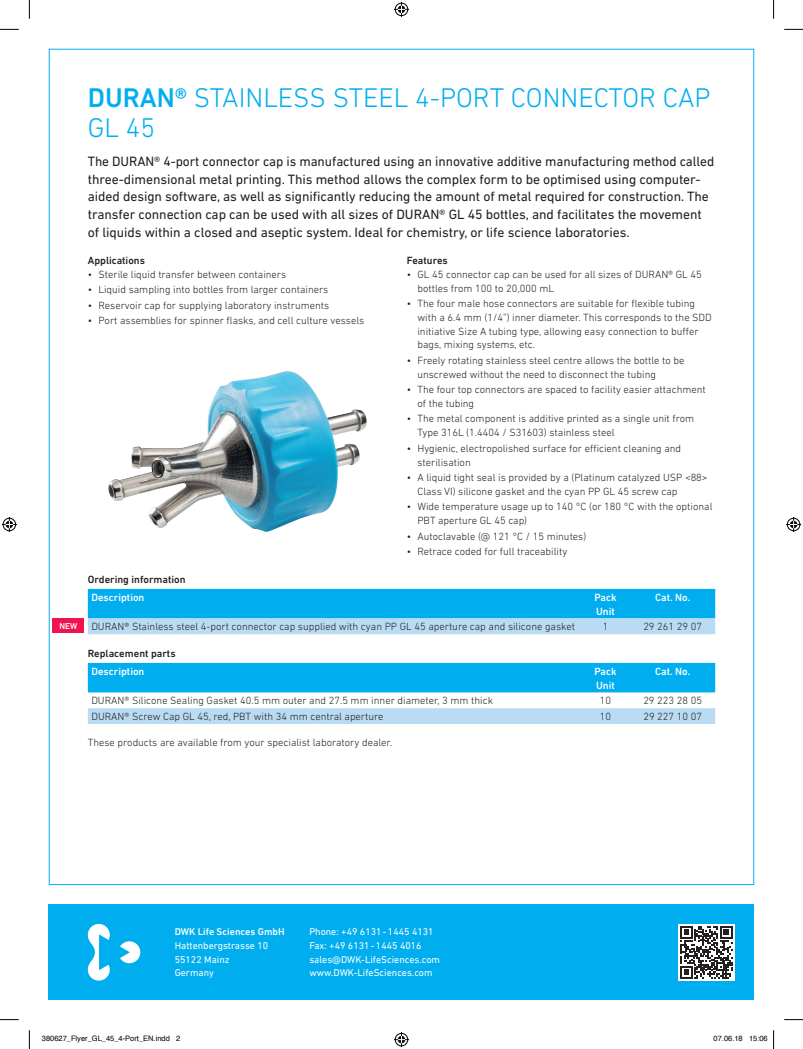
<style>
.page{position:relative;width:803px;height:1049px;background:#fff}
.page>*{position:absolute;margin:0;border:0;box-sizing:border-box;transform-origin:0 0}
.t1{font:300 27.5px/30px "DIN Next LT Pro";color:#00aeef}
.t2{font:13.75px/17.5px "DIN Next LT Pro";letter-spacing:-.005em;color:#231f20}
.t3{font:300 10.62px/13.8px "DIN Next LT Pro";color:#231f20}
.t4{font:500 10.62px "DIN Next LT Pro";color:#231f20}
.t5{font:500 10.62px/13.8px "DIN Next LT Pro";color:#fff}
.t6{font:10px/13.8px "DIN Next LT Pro";color:#fff}
.t7{font:500 10px "DIN Next LT Pro";color:#fff}
.t8{font:500 8.75px "DIN Next LT Pro";color:#fff}
.t9{font:7.5px "Helvetica";color:#000}
.s1{font-weight:500}
</style>
<div class="page">
<div style="left:49px;top:904px;width:705px;height:96px;background:#00aeef"></div>
<svg style="left:88px;top:924px;width:52px;height:56px"></svg>
<svg style="left:88px;top:589px;width:627px;height:45px;background:#41bdf0"></svg>
<div style="left:88px;top:663px;width:627px;height:29px;background:#00aeef"></div>
<div style="left:88px;top:708px;width:627px;height:16px;background:#b9dbf3"></div>
<div style="left:52px;top:618px;width:32px;height:14px;background:#ed1450"></div>
<img style="left:108px;top:371px;width:259px;height:161px">
<svg style="left:678px;top:924px;width:56px;height:56px"></svg>
<svg style="left:680px;top:926px;width:52px;height:52px;background:#807e7e"></svg>
<svg style="left:0;top:29px;width:19px;height:1px"></svg>
<svg style="left:784px;top:29px;width:19px;height:1px"></svg>
<svg style="left:0;top:1019px;width:19px;height:1px"></svg>
<svg style="left:784px;top:1019px;width:19px;height:1px"></svg>
<svg style="left:29px;top:0;width:1px;height:19px"></svg>
<svg style="left:29px;top:1030px;width:1px;height:19px"></svg>
<svg style="left:773px;top:0;width:1px;height:19px"></svg>
<svg style="left:394px;top:2px;width:15px;height:15px"></svg>
<svg style="left:394px;top:1032px;width:15px;height:15px"></svg>
<svg style="left:2px;top:517px;width:15px;height:15px"></svg>
<svg style="left:786px;top:517px;width:15px;height:15px"></svg>
<svg style="left:773px;top:1030px;width:1px;height:19px"></svg>
<p class="t8" style="left:59px;top:620px;width:19px">NEW</p>
<h1 class="t1" style="left:88px;top:82px;width:624px"><span class="s1">DURAN®</span> STAINLESS STEEL 4-PORT CONNECTOR CAP<br>GL 45</h1>
<p class="t2" style="left:88px;top:153px;width:628px">The DURAN® 4-port connector cap is manufactured using an innovative additive manufacturing method called three-dimensional metal printing. This method allows the complex form to be optimised using computer&shy;aided design software, as well as significantly reducing the amount of metal required for construction. The transfer connection cap can be used with all sizes of DURAN® GL 45 bottles, and facilitates the movement of liquids within a closed and aseptic system. Ideal for chemistry, or life science laboratories.</p>
<p class="t4" style="left:407px;top:254px;width:43px">Features</p>
<p class="t3" style="left:417px;top:267px;width:286px;text-indent:-11px">• GL 45 connector cap can be used for all sizes of DURAN® GL 45 bottles from 100 to 20,000 mL</p>
<p class="t3" style="left:417px;top:296px;width:296px;text-indent:-11px">• The four male hose connectors are suitable for flexible tubing with a 6.4 mm (1/4”) inner diameter. This corresponds to the SDD initiative Size A tubing type, allowing easy connection to buffer bags, mixing systems, etc.</p>
<p class="t3" style="left:417px;top:353px;width:269px;text-indent:-11px">• Freely rotating stainless steel centre allows the bottle to be unscrewed without the need to disconnect the tubing</p>
<p class="t3" style="left:417px;top:383px;width:290px;text-indent:-11px">• The four top connectors are spaced to facility easier attachment of the tubing</p>
<p class="t3" style="left:417px;top:412px;width:278px;text-indent:-11px">• The metal component is additive printed as a single unit from<br>Type 316L (1.4404 / S31603) stainless steel</p>
<p class="t3" style="left:417px;top:441px;width:265px;text-indent:-11px">• Hygienic, electropolished surface for efficient cleaning and sterilisation</p>
<p class="t3" style="left:417px;top:470px;width:292px;text-indent:-11px">• A liquid tight seal is provided by a (Platinum catalyzed USP &lt;88&gt;<br>Class VI) silicone gasket and the cyan PP GL 45 screw cap</p>
<p class="t3" style="left:417px;top:500px;width:296px;text-indent:-11px">• Wide temperature usage up to 140 °C (or 180 °C with the optional<br>PBT aperture GL 45 cap)</p>
<p class="t3" style="left:407px;top:529px;width:181px">• Autoclavable (@ 121 °C / 15 minutes)</p>
<p class="t3" style="left:407px;top:544px;width:162px">• Retrace coded for full traceability</p>
<p class="t4" style="left:88px;top:573px;width:99px">Ordering information</p>
<p class="t5" style="left:91px;top:590px;width:55px">Description</p>
<p class="t5" style="left:594px;top:590px;width:24px">Pack<br>Unit</p>
<p class="t5" style="left:655px;top:590px;width:37px">Cat. No.</p>
<p class="t3" style="left:91px;top:620px;width:485px">DURAN® Stainless steel 4-port connector cap supplied with cyan PP GL 45 aperture cap and silicone gasket</p>
<p class="t3" style="left:603px;top:620px;width:7px">1</p>
<p class="t3" style="left:643px;top:620px;width:60px">29 261 29 07</p>
<p class="t4" style="left:88px;top:647px;width:89px">Replacement parts</p>
<p class="t5" style="left:91px;top:664px;width:55px">Description</p>
<p class="t5" style="left:594px;top:664px;width:24px">Pack<br>Unit</p>
<p class="t5" style="left:655px;top:664px;width:37px">Cat. No.</p>
<p class="t3" style="left:91px;top:694px;width:403px">DURAN® Silicone Sealing Gasket 40.5 mm outer and 27.5 mm inner diameter, 3 mm thick</p>
<p class="t3" style="left:600px;top:694px;width:13px">10</p>
<p class="t3" style="left:643px;top:694px;width:60px">29 223 28 05</p>
<p class="t3" style="left:91px;top:709px;width:294px">DURAN® Screw Cap GL 45, red, PBT with 34 mm central aperture</p>
<p class="t3" style="left:600px;top:709px;width:13px">10</p>
<p class="t3" style="left:643px;top:709px;width:60px">29 227 10 07</p>
<p class="t3" style="left:88px;top:736px;width:306px">These products are available from your specialist laboratory dealer.</p>
<p class="t4" style="left:88px;top:254px;width:59px">Applications</p>
<p class="t3" style="left:88px;top:267px;width:200px">• Sterile liquid transfer between containers</p>
<p class="t3" style="left:88px;top:283px;width:242px">• Liquid sampling into bottles from larger containers</p>
<p class="t3" style="left:88px;top:298px;width:243px">• Reservoir cap for supplying laboratory instruments</p>
<p class="t3" style="left:88px;top:314px;width:278px">• Port assemblies for spinner flasks, and cell culture vessels</p>
<p class="t7" style="left:175px;top:926px;width:111px">DWK Life Sciences GmbH</p>
<p class="t6" style="left:175px;top:938px;width:95px">Hattenbergstrasse 10<br>55122 Mainz<br>Germany</p>
<p class="t6" style="left:309px;top:924px;width:132px">Phone: +49 6131-1445 4131<br>Fax: +49 6131-1445 4016 sales@DWK-LifeSciences.com www.DWK-LifeSciences.com</p>
<p class="t9" style="left:42px;top:1033px;width:140px">380627_Flyer_GL_45_4-Port_EN.indd 2</p>
<p class="t9" style="left:713px;top:1033px;width:56px">07.06.18 15:06</p>
</div>
